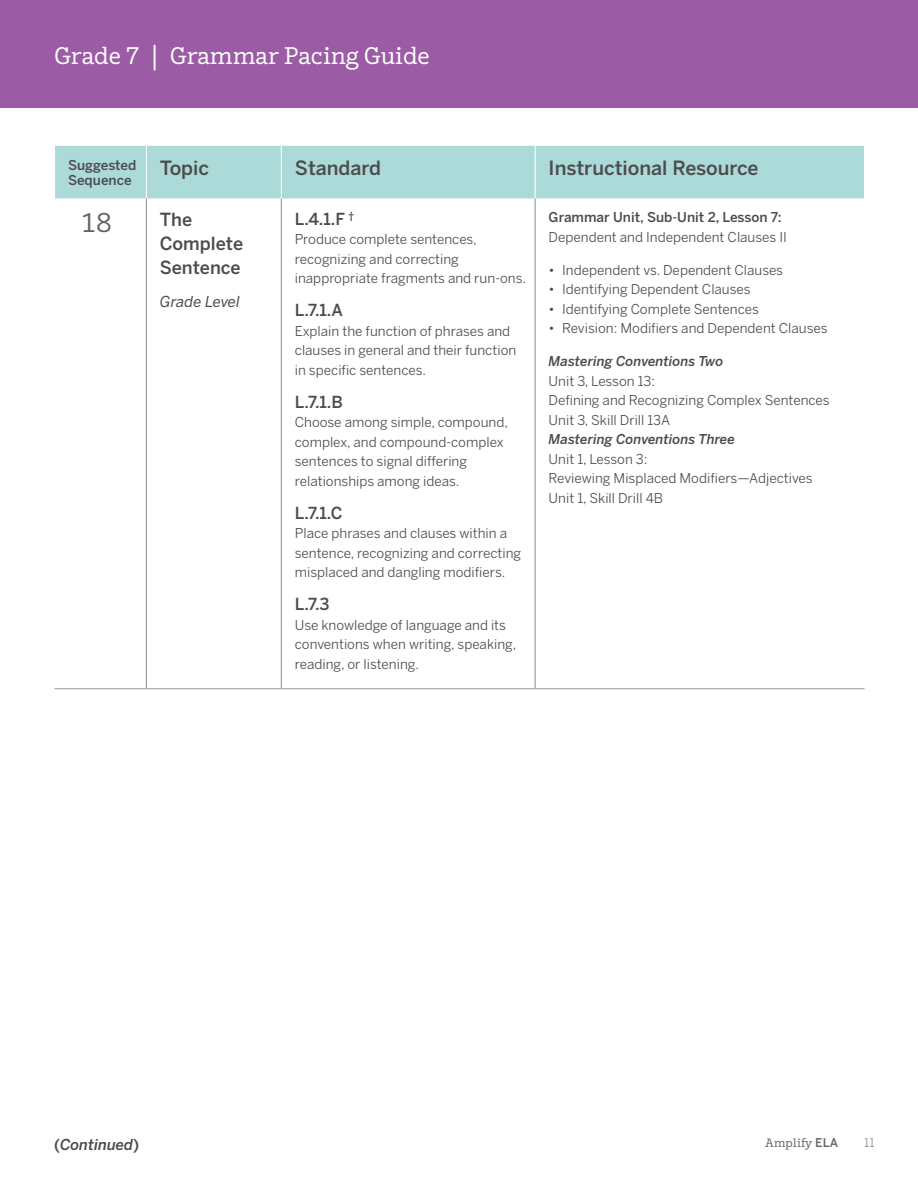
<style>
.page{position:relative;width:918px;height:1188px;background:#fff}
.page>*{position:absolute;margin:0;border:0;box-sizing:border-box;transform-origin:0 0}
.Number{font:27px "Amplify";color:#636366}
.t1{font:24px "Amplify";color:#fff}
.h2_Table_HeaderText{font:500 19.5px "Benton Sans";color:#4b4c4d}
.Table_Topic{font:500 18px/24px "Benton Sans";color:#4b4c4d}
.Standard_Text{font:500 16.5px "Benton Sans";color:#4b4c4d}
.t2{font:italic 500 15px "Benton Sans";color:#4b4c4d}
.Table_Topic-2{font:italic 15px "Benton Sans";letter-spacing:-.01em;color:#4b4c4d}
.Standard_Text-2{font:13.5px/19.5px "Benton Sans";color:#4b4c4d}
.Table_ResourceCol{font:13.5px/19.5px "Benton Sans";color:#4b4c4d}
.Table_ResourceCol_1s{font:13.5px/19.5px "Benton Sans";color:#4b4c4d}
.h2_Table_HeaderText-2{font:500 13.5px/15px "Benton Sans";color:#4b4c4d}
.t3{font:12px "Amplify";letter-spacing:.02em;color:#636366}
.t4{font:300 12px "Benton Sans";color:#636366}
.s1{font-size:27px}
.s2{font-weight:500}
.s3{font-weight:500;font-style:italic}
.s4{font-style:normal}
.s5{font-family:"Benton Sans";font-weight:500}
</style>
<div class="page">
<div style="left:0;top:0;width:918px;height:108px;background:#9b5ba5"></div>
<div style="left:55px;top:146px;width:809px;height:52px;background:#acdad8"></div>
<hr style="left:55px;top:688px;width:91px;height:1px;background:#939598">
<hr style="left:146px;top:688px;width:135px;height:1px;background:#939598">
<hr style="left:281px;top:688px;width:254px;height:1px;background:#939598">
<hr style="left:535px;top:688px;width:330px;height:1px;background:#939598">
<hr style="left:535px;top:198px;width:1px;height:490px;background:#939598">
<hr style="left:146px;top:198px;width:1px;height:490px;background:#939598">
<hr style="left:281px;top:198px;width:1px;height:490px;background:#939598">
<hr style="left:281px;top:146px;width:1px;height:52px;background:#fff">
<hr style="left:535px;top:146px;width:1px;height:52px;background:#fff">
<hr style="left:146px;top:146px;width:1px;height:52px;background:#fff">
<h2 class="t1" style="left:54px;top:41px;width:377px">Grade 7 <span class="s1">|</span> Grammar Pacing Guide</h2>
<p class="h2_Table_HeaderText-2" style="left:68px;top:158px;width:70px">Suggested<br>Sequence</p>
<p class="h2_Table_HeaderText" style="left:160px;top:156px;width:51px">Topic</p>
<p class="h2_Table_HeaderText" style="left:295px;top:156px;width:88px">Standard</p>
<p class="h2_Table_HeaderText" style="left:549px;top:156px;width:211px">Instructional Resource</p>
<p class="Number" style="left:81px;top:206px;width:32px">18</p>
<p class="Table_Topic" style="left:160px;top:207px;width:85px">The<br>Complete<br>Sentence</p>
<p class="Table_Topic-2" style="left:160px;top:292px;width:81px">Grade Level</p>
<p class="Standard_Text" style="left:295px;top:208px;width:61px">L.4.1.F <sup>†</sup></p>
<p class="Standard_Text-2" style="left:295px;top:229px;width:233px">Produce complete sentences, recognizing and correcting inappropriate fragments and run-ons.</p>
<p class="Standard_Text" style="left:295px;top:300px;width:50px">L.7.1.A</p>
<p class="Standard_Text-2" style="left:295px;top:321px;width:223px">Explain the function of phrases and clauses in general and their function in specific sentences.</p>
<p class="Standard_Text" style="left:295px;top:391px;width:50px">L.7.1.B</p>
<p class="Standard_Text-2" style="left:295px;top:412px;width:215px">Choose among simple, compound, complex, and compound-complex sentences to signal differing relationships among ideas.</p>
<p class="Standard_Text" style="left:295px;top:502px;width:49px">L.7.1.C</p>
<p class="Standard_Text-2" style="left:295px;top:523px;width:228px">Place phrases and clauses within a sentence, recognizing and correcting misplaced and dangling modifiers.</p>
<p class="Standard_Text" style="left:295px;top:594px;width:36px">L.7.3</p>
<p class="Standard_Text-2" style="left:295px;top:615px;width:223px">Use knowledge of language and its conventions when writing, speaking, reading, or listening.</p>
<p class="Table_ResourceCol_1s" style="left:549px;top:208px;width:240px"><span class="s2">Grammar Unit, Sub-Unit 2, Lesson 7:<br></span>Dependent and Independent Clauses II</p>
<p class="Standard_Text-2" style="left:549px;top:260px;width:236px">• Independent vs. Dependent Clauses</p>
<p class="Standard_Text-2" style="left:549px;top:280px;width:203px">• Identifying Dependent Clauses</p>
<p class="Standard_Text-2" style="left:549px;top:299px;width:212px">• Identifying Complete Sentences</p>
<p class="Standard_Text-2" style="left:549px;top:319px;width:280px">• Revision: Modifiers and Dependent Clauses</p>
<p class="Table_ResourceCol" style="left:549px;top:352px;width:283px"><span class="s3">Mastering Conventions Two<br></span>Unit 3, Lesson 13:<br>Defining and Recognizing Complex Sentences<br>Unit 3, Skill Drill 13A</p>
<p class="Table_ResourceCol" style="left:549px;top:430px;width:266px"><span class="s3">Mastering Conventions Three<br></span>Unit 1, Lesson 3:<br>Reviewing Misplaced Modifiers—Adjectives<br>Unit 1, Skill Drill 4B</p>
<p class="t2" style="left:54px;top:1135px;width:87px"><span class="s4">(</span>Continued<span class="s4">)</span></p>
<p class="t3" style="left:765px;top:1136px;width:75px">Amplify <span class="s5">ELA</span></p>
<p class="t4" style="left:864px;top:1136px;width:12px">11</p>
</div>
